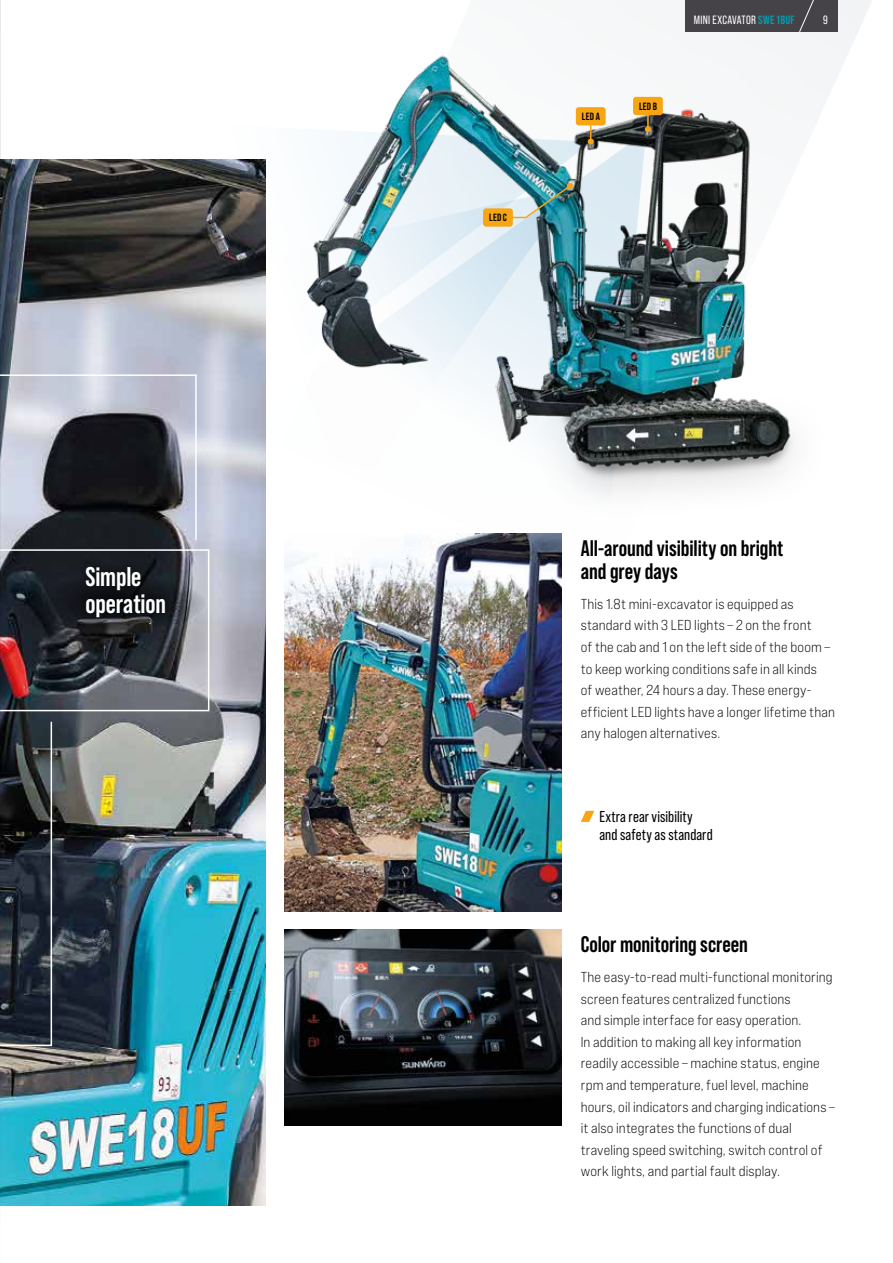
<style>
.page{position:relative;width:893px;height:1263px;background:#fff}
.page>*{position:absolute;margin:0;border:0;box-sizing:border-box;transform-origin:0 0}
.t1{font:700 27px/27px "Bebas Neue Pro";letter-spacing:-.005em;color:#fff}
.t2{font:700 22.5px/22.5px "Bebas Neue Pro";letter-spacing:-.005em;color:#000}
.t3{font:15.75px/18px "Bebas Neue Pro";letter-spacing:.01em;color:#000}
.t4{font:14.4px/21.6px "Bebas Neue Pro Exp Bk";letter-spacing:.01em;color:#000}
.t5{font:12px "Bebas Neue Pro";letter-spacing:.02em;color:#fff}
.t6{font:700 10.5px "Bebas Neue Pro";letter-spacing:.025em;color:#000}
.s1{font-weight:700;color:#009eb0}
</style>
<div class="page">
<svg style="left:284px;top:0;width:588px;height:618px"></svg>
<div style="left:685px;top:0;width:153px;height:31px;background:#454348"></div>
<svg style="left:799px;top:0;width:23px;height:33px"></svg>
<img style="left:284px;top:47px;width:588px;height:477px">
<img style="left:1px;top:159px;width:265px;height:1046px">
<svg style="left:284px;top:125px;width:304px;height:7px"></svg>
<svg style="left:645px;top:115px;width:6px;height:17px"></svg>
<div style="left:633px;top:97px;width:30px;height:18px;background:#f7a512;border-radius:3px"></div>
<img style="left:214px;top:132px;width:432px;height:378px">
<svg style="left:588px;top:125px;width:6px;height:20px"></svg>
<div style="left:576px;top:107px;width:30px;height:18px;background:#f7a512;border-radius:3px"></div>
<img style="left:285px;top:929px;width:276px;height:197px">
<img style="left:285px;top:534px;width:276px;height:377px">
<svg style="left:255px;top:186px;width:320px;height:316px"></svg>
<img style="left:509px;top:183px;width:64px;height:36px">
<div style="left:483px;top:208px;width:30px;height:19px;background:#f7a512;border-radius:3px"></div>
<svg style="left:1px;top:720px;width:52px;height:327px;background:#252b32"></svg>
<svg style="left:1px;top:374px;width:208px;height:337px;background:#5c5c64"></svg>
<svg style="left:581px;top:811px;width:13px;height:11px"></svg>
<svg style="left:0;top:0;width:1px;height:1206px"></svg>
<h1 class="t1" style="left:85px;top:562px;width:82px">Simple operation</h1>
<p class="t6" style="left:489px;top:211px;width:19px">LED C</p>
<p class="t6" style="left:582px;top:110px;width:20px">LED A</p>
<p class="t6" style="left:639px;top:100px;width:20px">LED B</p>
<p class="t5" style="left:694px;top:14px;width:102px">MINI EXCAVATOR <span class="s1">SWE 18UF</span></p>
<p class="t5" style="left:823px;top:13px;width:6px">9</p>
<h2 class="t2" style="left:581px;top:537px;width:204px">All-around visibility on bright and grey days</h2>
<p class="t4" style="left:581px;top:593px;width:256px">This 1.8t mini-excavator is equipped as standard with 3 LED lights – 2 on the front<br>of the cab and 1 on the left side of the boom – to keep working conditions safe in all kinds<br>of weather, 24 hours a day. These energy&shy;efficient LED lights have a longer lifetime than any halogen alternatives.</p>
<p class="t3" style="left:599px;top:807px;width:115px">Extra rear visibility and safety as standard</p>
<h2 class="t2" style="left:581px;top:932px;width:169px">Color monitoring screen</h2>
<p class="t4" style="left:581px;top:966px;width:256px">The easy-to-read multi-functional monitoring screen features centralized functions<br>and simple interface for easy operation.<br>In addition to making all key information readily accessible – machine status, engine rpm and temperature, fuel level, machine hours, oil indicators and charging indications – it also integrates the functions of dual traveling speed switching, switch control of work lights, and partial fault display.</p>
</div>
